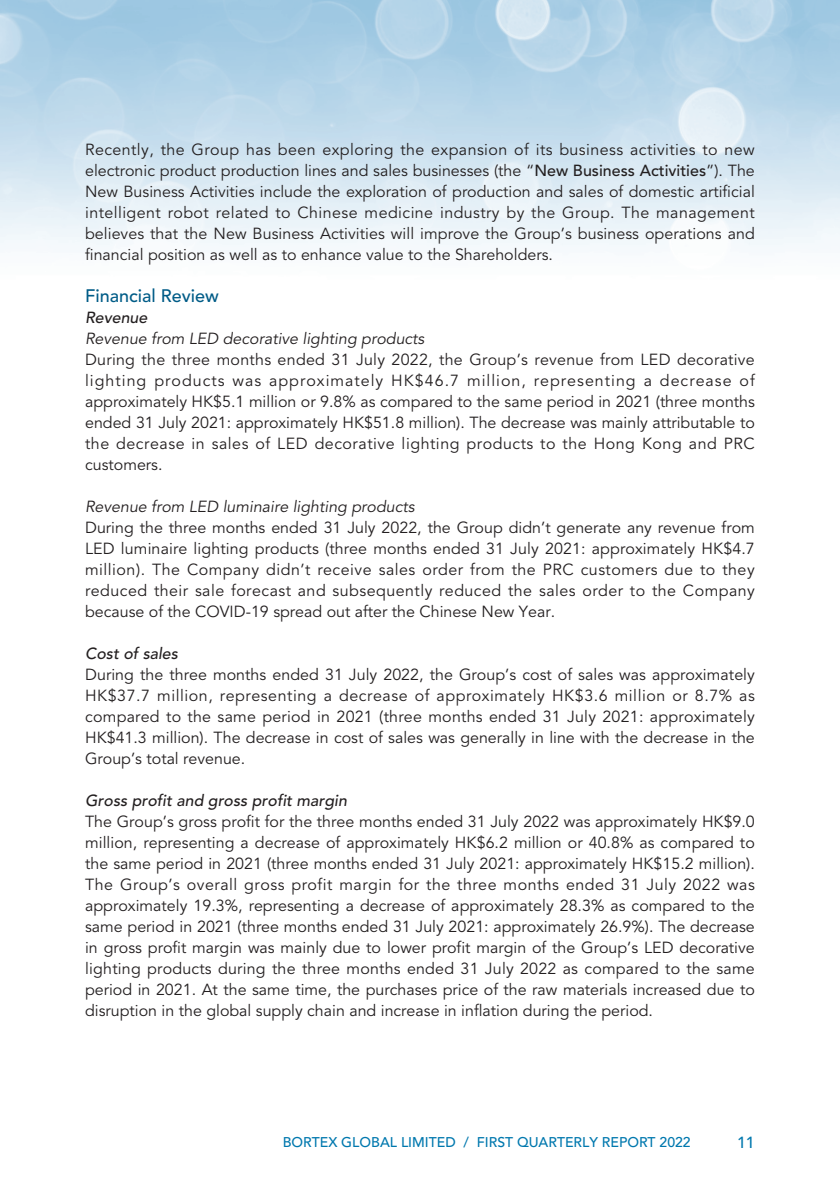
<style>
.page{position:relative;width:840px;height:1191px;background:#fff}
.page>*{position:absolute;margin:0;border:0;box-sizing:border-box;transform-origin:0 0}
._02_H2{font:500 18px "Avenir LT Std";color:#005c87}
._00_txt{font:16px/21px "Avenir LT Std";color:#231f20;text-align:justify}
._04_H4{font:italic 16px "Avenir LT Std";color:#231f20}
._03_H3{font:italic 500 16px "Avenir LT Std";color:#231f20}
.t1{font:500 16px "Avenir LT Std";color:#0078ae}
.t2{font:500 14px "Avenir LT Std";color:#0078ae}
.s1{font-weight:500}
</style>
<div class="page">
<img style="left:0;top:0;width:839px;height:251px">
<p class="_00_txt" style="left:85px;top:139px;width:671px">Recently, the Group has been exploring the expansion of its business activities to new electronic product production lines and sales businesses (the “<span class="s1">New Business Activities</span>”). The New Business Activities include the exploration of production and sales of domestic artificial intelligent robot related to Chinese medicine industry by the Group. The management believes that the New Business Activities will improve the Group’s business operations and financial position as well as to enhance value to the Shareholders.</p>
<p class="_02_H2" style="left:85px;top:285px;width:135px">Financial Review</p>
<p class="_03_H3" style="left:85px;top:308px;width:64px">Revenue</p>
<p class="_04_H4" style="left:85px;top:329px;width:340px">Revenue from LED decorative lighting products</p>
<p class="_00_txt" style="left:85px;top:349px;width:671px">During the three months ended 31 July 2022, the Group’s revenue from LED decorative lighting products was approximately HK$46.7 million, representing a decrease of approximately HK$5.1 million or 9.8% as compared to the same period in 2021 (three months ended 31 July 2021: approximately HK$51.8 million). The decrease was mainly attributable to the decrease in sales of LED decorative lighting products to the Hong Kong and PRC customers.</p>
<p class="_04_H4" style="left:85px;top:497px;width:331px">Revenue from LED luminaire lighting products</p>
<p class="_00_txt" style="left:85px;top:517px;width:671px">During the three months ended 31 July 2022, the Group didn’t generate any revenue from LED luminaire lighting products (three months ended 31 July 2021: approximately HK$4.7 million). The Company didn’t receive sales order from the PRC customers due to they reduced their sale forecast and subsequently reduced the sales order to the Company because of the COVID-19 spread out after the Chinese New Year.</p>
<p class="_03_H3" style="left:85px;top:644px;width:94px">Cost of sales</p>
<p class="_00_txt" style="left:85px;top:664px;width:671px">During the three months ended 31 July 2022, the Group’s cost of sales was approximately HK$37.7 million, representing a decrease of approximately HK$3.6 million or 8.7% as compared to the same period in 2021 (three months ended 31 July 2021: approximately HK$41.3 million). The decrease in cost of sales was generally in line with the decrease in the Group’s total revenue.</p>
<p class="_03_H3" style="left:85px;top:791px;width:263px">Gross profit and gross profit margin</p>
<p class="_00_txt" style="left:85px;top:811px;width:671px">The Group’s gross profit for the three months ended 31 July 2022 was approximately HK$9.0 million, representing a decrease of approximately HK$6.2 million or 40.8% as compared to the same period in 2021 (three months ended 31 July 2021: approximately HK$15.2 million).<br>The Group’s overall gross profit margin for the three months ended 31 July 2022 was approximately 19.3%, representing a decrease of approximately 28.3% as compared to the same period in 2021 (three months ended 31 July 2021: approximately 26.9%). The decrease in gross profit margin was mainly due to lower profit margin of the Group’s LED decorative lighting products during the three months ended 31 July 2022 as compared to the same period in 2021. At the same time, the purchases price of the raw materials increased due to disruption in the global supply chain and increase in inflation during the period.</p>
<p class="t2" style="left:282px;top:1133px;width:409px">BORTEX GLOBAL LIMITED / FIRST QUARTERLY REPORT 2022</p>
<p class="t1" style="left:736px;top:1133px;width:19px">11</p>
</div>
